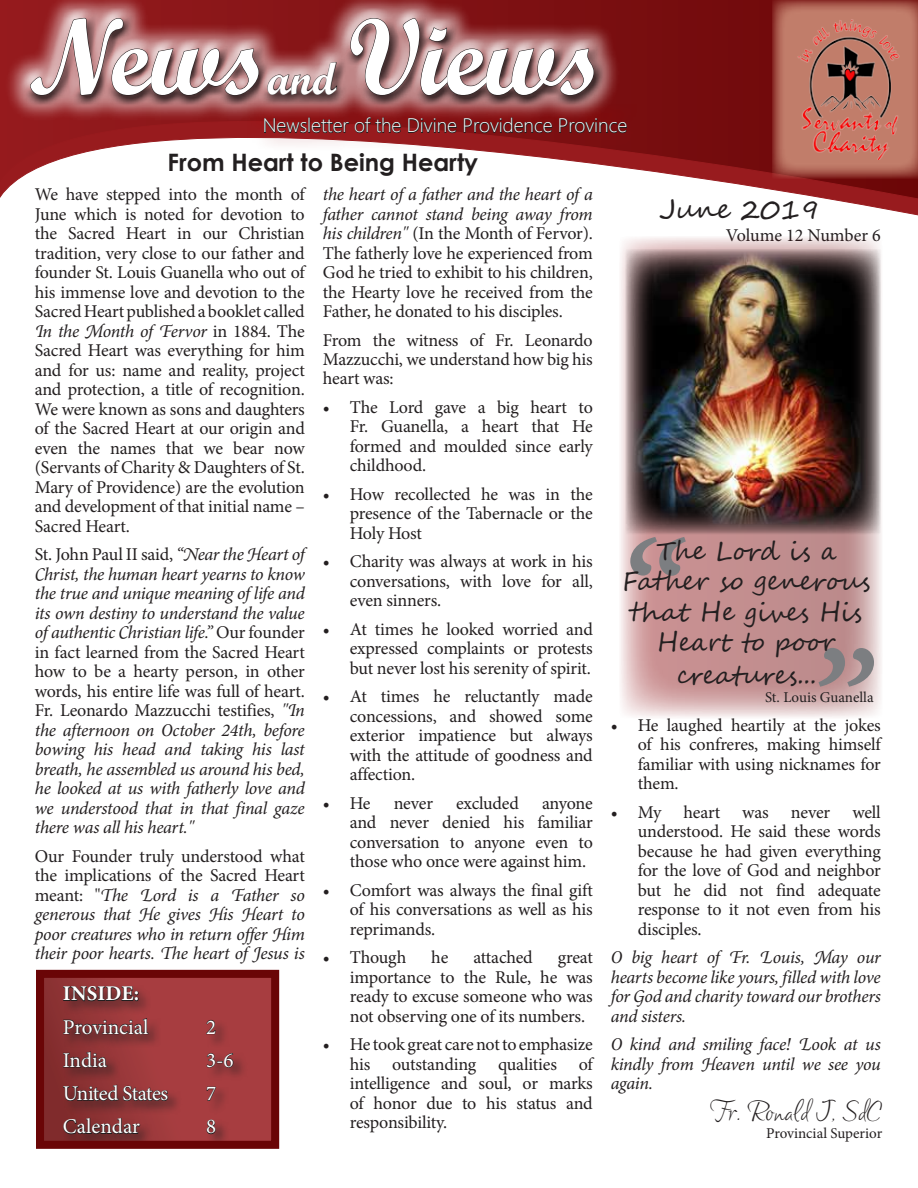
<style>
.page{position:relative;width:918px;height:1188px;background:#fff}
.page>*{position:absolute;margin:0;border:0;box-sizing:border-box;transform-origin:0 0}
.t1{font:italic 600 150px "Minion Pro";color:#7c7e81}
.t2{font:108px "Script MT Bold";color:#fff}
.t3{font:45px "Script MT Bold";color:#fff}
.t4{font:27px "Clarissa";color:#231f20}
.t5{font:27px "Segoe Script";color:#231f20}
.t6{font:25.5px/31.5px "Segoe Script";color:#231f20;text-align:center}
.t7{font:700 24px "Century Gothic";color:#231f20}
.t8{font:21px "Minion Pro";letter-spacing:-.005em;color:#fff}
.t9{font:21px "Minion Pro";letter-spacing:-.025em;color:#fff}
.t10{font:700 21px "Minion Pro";letter-spacing:.01em;color:#fff}
.t11{font:300 19.5px "Segoe UI";color:#fff}
.t12{font:18px/19.5px "Minion Pro";letter-spacing:-.015em;color:#231f20;text-align:justify}
.t13{font:italic 18px/19.5px "Minion Pro";letter-spacing:-.02em;color:#231f20;text-align:justify}
.t14{font:15px "Minion Pro";color:#231f20}
.s1{font-style:italic}
.s2{font-style:normal}
</style>
<div class="page">
<svg style="left:0;top:0;width:918px;height:216px"></svg>
<div style="left:4px;top:0;width:617px;height:122px;background:#fff;opacity:.5"></div>
<div style="left:20px;top:8px;width:577px;height:94px;background:#fff;opacity:.75"></div>
<div style="left:22px;top:12px;width:583px;height:94px;background:#231f20;opacity:.75"></div>
<svg style="left:30px;top:18px;width:229px;height:78px;background:#a06a6b"></svg>
<svg style="left:267px;top:62px;width:70px;height:33px;background:#9d7778"></svg>
<svg style="left:350px;top:18px;width:244px;height:78px;background:#996b6c"></svg>
<svg style="left:247px;top:100px;width:393px;height:44px;background:#9d4a4b"></svg>
<div style="left:250px;top:112px;width:394px;height:39px;background:#981b1e;opacity:.32"></div>
<svg style="left:264px;top:117px;width:137px;height:16px;background:#6b191b"></svg>
<svg style="left:408px;top:118px;width:49px;height:15px"></svg>
<svg style="left:463px;top:117px;width:89px;height:16px"></svg>
<svg style="left:559px;top:118px;width:68px;height:15px"></svg>
<svg style="left:772px;top:0;width:146px;height:178px;background:#b06556"></svg>
<svg style="left:45px;top:979px;width:225px;height:161px;background:#993739"></svg>
<div style="left:62px;top:985px;width:185px;height:163px;background:#231f20;opacity:.75"></div>
<svg style="left:63px;top:986px;width:75px;height:16px"></svg>
<svg style="left:63px;top:1018px;width:86px;height:17px"></svg>
<svg style="left:206px;top:1020px;width:10px;height:14px"></svg>
<svg style="left:63px;top:1051px;width:45px;height:17px"></svg>
<svg style="left:206px;top:1053px;width:28px;height:15px"></svg>
<svg style="left:63px;top:1084px;width:105px;height:17px;background:#662c2d"></svg>
<svg style="left:206px;top:1086px;width:10px;height:15px"></svg>
<svg style="left:63px;top:1118px;width:77px;height:17px"></svg>
<svg style="left:206px;top:1119px;width:10px;height:15px"></svg>
<div style="left:36px;top:970px;width:243px;height:179px;border:8px solid #6a0506"></div>
<img style="left:792px;top:19px;width:113px;height:140px">
<svg style="left:620px;top:237px;width:261px;height:480px;background:#cea4a5"></svg>
<img style="left:624px;top:248px;width:257px;height:288px">
<h2 class="t2" style="left:27px;top:-9px;width:242px">News</h2>
<h2 class="t2" style="left:347px;top:-9px;width:257px">Views</h2>
<p class="t11" style="left:263px;top:107px;width:366px">Newsletter of the Divine Providence Province</p>
<h3 class="t3" style="left:268px;top:51px;width:70px">and</h3>
<h3 class="t7" style="left:168px;top:144px;width:312px">From Heart to Being Hearty</h3>
<p class="t12" style="left:35px;top:185px;width:272px">We have stepped into the month of June which is noted for devotion to the Sacred Heart in our Christian tradition, very close to our father and founder St. Louis Guanella who out of his immense love and devotion to the Sacred Heart published a booklet called <span class="s1">In the Month of Fervor</span> in 1884. The Sacred Heart was everything for him and for us: name and reality, project and protection, a title of recognition.<br>We were known as sons and daughters of the Sacred Heart at our origin and even the names that we bear now (Servants of Charity &amp; Daughters of St.<br>Mary of Providence) are the evolution and development of that initial name – Sacred Heart.</p>
<p class="t13" style="left:35px;top:545px;width:272px"><span class="s2">St. John Paul II said,</span> “Near the Heart of Christ, the human heart yearns to know the true and unique meaning of life and its own destiny to understand the value of authentic Christian life.” <span class="s2">Our founder in fact learned from the Sacred Heart how to be a hearty person, in other words, his entire life was full of heart.<br>Fr. Leonardo Mazzucchi testifies,</span> "In the afternoon on October 24th, before bowing his head and taking his last breath, he assembled us around his bed, he looked at us with fatherly love and we understood that in that final gaze there was all his heart."</p>
<p class="t13" style="left:35px;top:846px;width:272px"><span class="s2">Our Founder truly understood what the implications of the Sacred Heart meant: "</span>The Lord is a Father so generous that He gives His Heart to poor creatures who in return offer Him their poor hearts. The heart of Jesus is</p>
<p class="t10" style="left:63px;top:979px;width:78px">INSIDE:</p>
<p class="t8" style="left:63px;top:1013px;width:87px">Provincial</p>
<p class="t8" style="left:206px;top:1013px;width:12px">2</p>
<p class="t8" style="left:63px;top:1046px;width:46px">India</p>
<p class="t8" style="left:206px;top:1046px;width:29px">3-6</p>
<p class="t9" style="left:63px;top:1079px;width:107px">United States</p>
<p class="t8" style="left:206px;top:1079px;width:12px">7</p>
<p class="t8" style="left:63px;top:1113px;width:79px">Calendar</p>
<p class="t8" style="left:206px;top:1113px;width:12px">8</p>
<p class="t12" style="left:323px;top:185px;width:272px"><span class="s1">the heart of a father and the heart of a father cannot stand being away from his children"</span> (In the Month of Fervor).<br>The fatherly love he experienced from God he tried to exhibit to his children, the Hearty love he received from the Father, he donated to his disciples.</p>
<p class="t12" style="left:323px;top:330px;width:271px">From the witness of Fr. Leonardo Mazzucchi, we understand how big his heart was:</p>
<p class="t12" style="left:350px;top:398px;width:245px;text-indent:-27px">• The Lord gave a big heart to Fr. Guanella, a heart that He formed and moulded since early childhood.</p>
<p class="t12" style="left:350px;top:485px;width:245px;text-indent:-27px">• How recollected he was in the presence of the Tabernacle or the Holy Host</p>
<p class="t12" style="left:350px;top:552px;width:245px;text-indent:-27px">• Charity was always at work in his conversations, with love for all, even sinners.</p>
<p class="t12" style="left:350px;top:620px;width:245px;text-indent:-27px">• At times he looked worried and expressed complaints or protests but never lost his serenity of spirit.</p>
<p class="t12" style="left:350px;top:687px;width:245px;text-indent:-27px">• At times he reluctantly made concessions, and showed some exterior impatience but always with the attitude of goodness and affection.</p>
<p class="t12" style="left:323px;top:793px;width:49px">• He</p>
<p class="t12" style="left:394px;top:793px;width:41px">never</p>
<p class="t12" style="left:456px;top:793px;width:64px">excluded</p>
<p class="t12" style="left:350px;top:793px;width:245px;text-indent:192px">anyone and never denied his familiar conversation to anyone even to those who once were against him.</p>
<p class="t12" style="left:350px;top:880px;width:245px;text-indent:-27px">• Comfort was always the final gift of his conversations as well as his reprimands.</p>
<p class="t12" style="left:323px;top:948px;width:85px">• Though</p>
<p class="t12" style="left:431px;top:948px;width:19px">he</p>
<p class="t12" style="left:473px;top:948px;width:61px">attached</p>
<p class="t12" style="left:350px;top:948px;width:245px;text-indent:208px">great importance to the Rule, he was ready to excuse someone who was not observing one of its numbers.</p>
<p class="t12" style="left:350px;top:1035px;width:245px;text-indent:-27px">• He took great care not to emphasize his outstanding qualities of intelligence and soul, or marks of honor due to his status and responsibility.</p>
<h3 class="t5" style="left:659px;top:188px;width:162px">June 2019</h3>
<p class="t12" style="left:726px;top:225px;width:156px">Volume 12 Number 6</p>
<h1 class="t1" style="left:614px;top:491px;width:66px">“</h1>
<h3 class="t6" style="left:656px;top:535px;width:182px">The Lord is a</h3>
<h3 class="t6" style="left:622px;top:566px;width:249px">Father so generous</h3>
<h3 class="t6" style="left:631px;top:597px;width:233px">that He gives His<br>Heart to poor creatures...</h3>
<p class="t14" style="left:765px;top:687px;width:110px">St. Louis Guanella</p>
<h1 class="t1" style="left:890px;top:733px;width:66px;rotate:-180deg">“</h1>
<p class="t12" style="left:638px;top:715px;width:245px;text-indent:-27px">• He laughed heartily at the jokes of his confreres, making himself familiar with using nicknames for them.</p>
<p class="t12" style="left:638px;top:802px;width:245px;text-indent:-27px">• My heart was never well understood. He said these words because he had given everything for the love of God and neighbor but he did not find adequate response to it not even from his disciples.</p>
<p class="t13" style="left:611px;top:948px;width:271px">O big heart of Fr. Louis, May our hearts become like yours, filled with love for God and charity toward our brothers and sisters.</p>
<p class="t13" style="left:611px;top:1035px;width:271px">O kind and smiling face! Look at us kindly from Heaven until we see you again.</p>
<h3 class="t4" style="left:711px;top:1095px;width:172px">Fr. Ronald J, SdC</h3>
<p class="t14" style="left:766px;top:1123px;width:118px">Provincial Superior</p>
</div>
